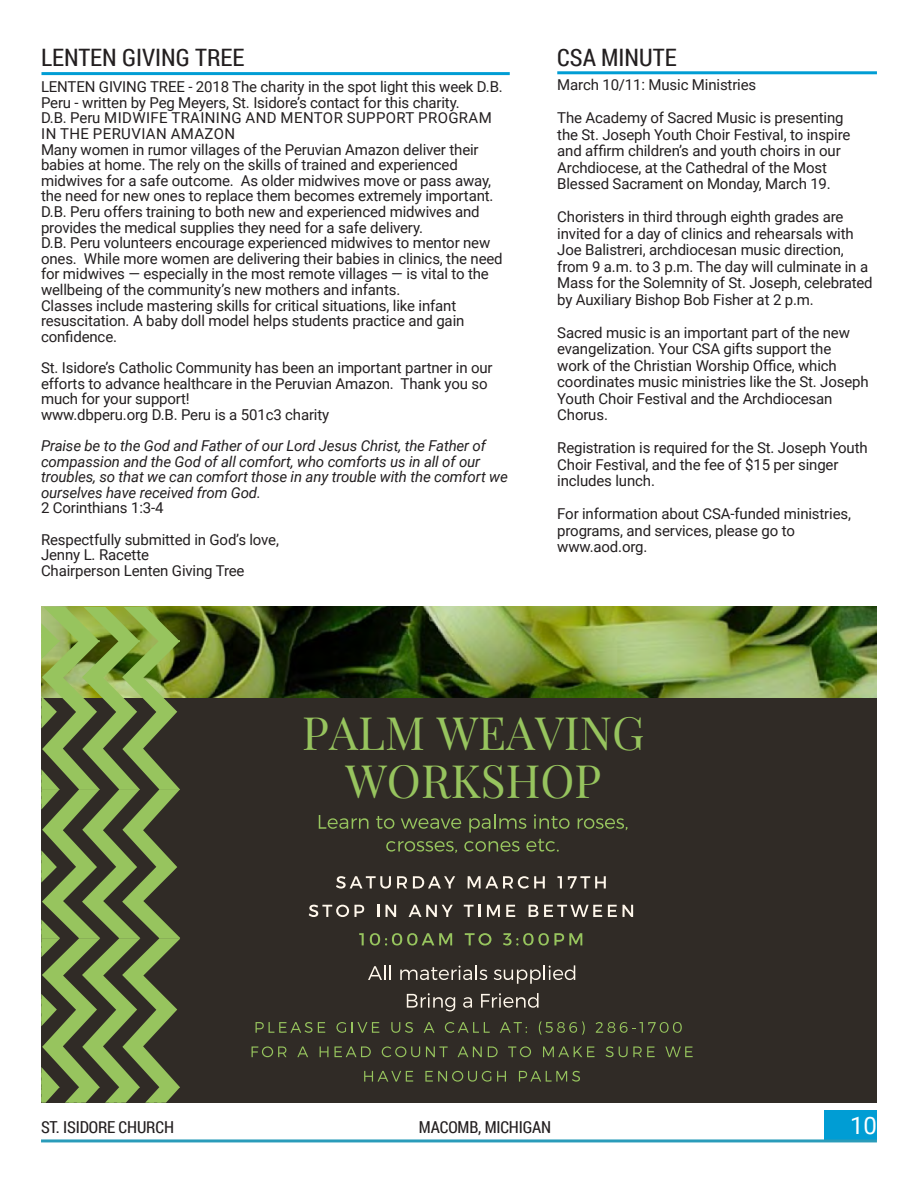
<style>
.page{position:relative;width:918px;height:1188px;background:#fff}
.page>*{position:absolute;margin:0;border:0;box-sizing:border-box;transform-origin:0 0}
.t1{font:45.9px/48px "Playfair Display";color:#97c45e;text-align:center}
.HEADING{font:24px "Roboto Condensed";color:#231f20}
.t2{font:24px "Roboto";color:#fff}
.t3{font:16.5px "Roboto Condensed";letter-spacing:-.01em;color:#231f20}
.t4{font:15px/16.5px "Roboto";letter-spacing:-.01em;color:#231f20}
.t5{font:italic 15px/15.6px "Roboto";letter-spacing:-.01em;color:#231f20}
</style>
<div class="page">
<div style="left:825px;top:1111px;width:52px;height:29px;background:#009dd4"></div>
<hr style="left:41px;top:1139px;width:836px;height:3px;background:#2a9cba">
<hr style="left:41px;top:72px;width:469px;height:3px;background:#009dd4">
<hr style="left:557px;top:71px;width:320px;height:3px;background:#009dd4">
<div style="left:41px;top:607px;width:836px;height:496px;background:#302b26"></div>
<svg style="left:368px;top:965px;width:23px;height:15px"></svg>
<svg style="left:400px;top:965px;width:87px;height:15px"></svg>
<svg style="left:494px;top:965px;width:81px;height:19px"></svg>
<svg style="left:407px;top:993px;width:48px;height:18px"></svg>
<svg style="left:463px;top:997px;width:9px;height:11px"></svg>
<svg style="left:481px;top:993px;width:58px;height:15px"></svg>
<svg style="left:336px;top:876px;width:55px;height:13px"></svg>
<svg style="left:397px;top:876px;width:10px;height:12px"></svg>
<svg style="left:413px;top:876px;width:42px;height:12px"></svg>
<svg style="left:468px;top:876px;width:77px;height:13px"></svg>
<svg style="left:557px;top:876px;width:5px;height:12px"></svg>
<svg style="left:568px;top:876px;width:38px;height:12px"></svg>
<svg style="left:309px;top:905px;width:55px;height:12px"></svg>
<svg style="left:377px;top:905px;width:2px;height:12px"></svg>
<svg style="left:386px;top:905px;width:10px;height:12px"></svg>
<svg style="left:409px;top:905px;width:44px;height:12px"></svg>
<svg style="left:464px;top:905px;width:17px;height:12px"></svg>
<svg style="left:487px;top:905px;width:13px;height:12px"></svg>
<svg style="left:506px;top:905px;width:9px;height:12px"></svg>
<svg style="left:529px;top:905px;width:9px;height:12px"></svg>
<svg style="left:544px;top:905px;width:58px;height:12px"></svg>
<svg style="left:608px;top:905px;width:9px;height:12px"></svg>
<svg style="left:623px;top:905px;width:10px;height:12px"></svg>
<svg style="left:359px;top:933px;width:5px;height:12px"></svg>
<svg style="left:370px;top:933px;width:82px;height:13px"></svg>
<svg style="left:465px;top:933px;width:26px;height:13px"></svg>
<svg style="left:503px;top:933px;width:79px;height:13px"></svg>
<svg style="left:256px;top:1022px;width:69px;height:11px"></svg>
<svg style="left:336px;top:1022px;width:10px;height:11px"></svg>
<svg style="left:352px;top:1022px;width:27px;height:11px"></svg>
<svg style="left:391px;top:1022px;width:22px;height:11px"></svg>
<svg style="left:424px;top:1022px;width:10px;height:11px"></svg>
<svg style="left:445px;top:1022px;width:45px;height:11px"></svg>
<svg style="left:500px;top:1022px;width:27px;height:11px"></svg>
<svg style="left:539px;top:1021px;width:46px;height:14px"></svg>
<svg style="left:596px;top:1022px;width:86px;height:11px"></svg>
<svg style="left:252px;top:1046px;width:35px;height:11px"></svg>
<svg style="left:297px;top:1046px;width:11px;height:11px"></svg>
<svg style="left:320px;top:1046px;width:51px;height:11px"></svg>
<svg style="left:382px;top:1046px;width:38px;height:11px"></svg>
<svg style="left:426px;top:1046px;width:22px;height:11px"></svg>
<svg style="left:458px;top:1046px;width:24px;height:11px"></svg>
<svg style="left:488px;top:1046px;width:10px;height:11px"></svg>
<svg style="left:508px;top:1046px;width:23px;height:11px"></svg>
<svg style="left:543px;top:1046px;width:52px;height:11px"></svg>
<svg style="left:606px;top:1046px;width:49px;height:11px"></svg>
<svg style="left:665px;top:1046px;width:28px;height:11px"></svg>
<svg style="left:364px;top:1071px;width:49px;height:11px"></svg>
<svg style="left:425px;top:1071px;width:66px;height:11px"></svg>
<svg style="left:497px;top:1071px;width:9px;height:11px"></svg>
<svg style="left:519px;top:1071px;width:61px;height:11px"></svg>
<img style="left:180px;top:607px;width:697px;height:90px">
<svg style="left:319px;top:815px;width:49px;height:14px"></svg>
<svg style="left:376px;top:816px;width:18px;height:13px"></svg>
<svg style="left:401px;top:818px;width:60px;height:11px"></svg>
<svg style="left:469px;top:814px;width:57px;height:19px"></svg>
<svg style="left:534px;top:814px;width:36px;height:15px"></svg>
<svg style="left:578px;top:818px;width:50px;height:12px"></svg>
<svg style="left:386px;top:841px;width:71px;height:12px"></svg>
<svg style="left:464px;top:841px;width:56px;height:11px"></svg>
<svg style="left:526px;top:839px;width:33px;height:13px"></svg>
<svg style="left:41px;top:607px;width:139px;height:496px"></svg>
<p class="HEADING" style="left:41px;top:41px;width:205px">LENTEN GIVING TREE</p>
<p class="t4" style="left:41px;top:79px;width:463px;line-height:15.6px">LENTEN GIVING TREE - 2018 The charity in the spot light this week D.B.<br>Peru - written by Peg Meyers, St. Isidore’s contact for this charity.<br>D.B. Peru MIDWIFE TRAINING AND MENTOR SUPPORT PROGRAM IN THE PERUVIAN AMAZON</p>
<p class="t4" style="left:41px;top:141px;width:454px;line-height:15.6px">Many women in rumor villages of the Peruvian Amazon deliver their babies at home. The rely on the skills of trained and experienced midwives for a safe outcome. As older midwives move or pass away, the need for new ones to replace them becomes extremely important.</p>
<p class="t4" style="left:41px;top:203px;width:440px;line-height:15.6px">D.B. Peru offers training to both new and experienced midwives and provides the medical supplies they need for a safe delivery.</p>
<p class="t4" style="left:41px;top:235px;width:463px;line-height:15.6px">D.B. Peru volunteers encourage experienced midwives to mentor new ones. While more women are delivering their babies in clinics, the need for midwives — especially in the most remote villages — is vital to the wellbeing of the community’s new mothers and infants.</p>
<p class="t4" style="left:41px;top:297px;width:425px;line-height:15.6px">Classes include mastering skills for critical situations, like infant resuscitation. A baby doll model helps students practice and gain confidence.</p>
<p class="t4" style="left:41px;top:359px;width:453px;line-height:15.6px">St. Isidore’s Catholic Community has been an important partner in our efforts to advance healthcare in the Peruvian Amazon. Thank you so much for your support!</p>
<p class="t4" style="left:41px;top:406px;width:290px">www.dbperu.org D.B. Peru is a 501c3 charity</p>
<p class="t5" style="left:41px;top:437px;width:468px">Praise be to the God and Father of our Lord Jesus Christ, the Father of compassion and the God of all comfort, who comforts us in all of our troubles, so that we can comfort those in any trouble with the comfort we ourselves have received from God.</p>
<p class="t4" style="left:41px;top:499px;width:124px">2 Corinthians 1:3-4</p>
<p class="t4" style="left:41px;top:531px;width:240px">Respectfully submitted in God’s love,</p>
<p class="t4" style="left:41px;top:546px;width:110px">Jenny L. Racette</p>
<p class="t4" style="left:41px;top:562px;width:205px">Chairperson Lenten Giving Tree</p>
<p class="HEADING" style="left:557px;top:41px;width:121px">CSA MINUTE</p>
<p class="t4" style="left:557px;top:76px;width:201px">March 10/11: Music Ministries</p>
<p class="t4" style="left:557px;top:109px;width:295px">The Academy of Sacred Music is presenting the St. Joseph Youth Choir Festival, to inspire and affirm children’s and youth choirs in our Archdiocese, at the Cathedral of the Most Blessed Sacrament on Monday, March 19.</p>
<p class="t4" style="left:557px;top:208px;width:317px">Choristers in third through eighth grades are invited for a day of clinics and rehearsals with Joe Balistreri, archdiocesan music direction, from 9 a.m. to 3 p.m. The day will culminate in a Mass for the Solemnity of St. Joseph, celebrated by Auxiliary Bishop Bob Fisher at 2 p.m.</p>
<p class="t4" style="left:557px;top:323px;width:313px">Sacred music is an important part of the new evangelization. Your CSA gifts support the<br>work of the Christian Worship Office, which coordinates music ministries like the St. Joseph Youth Choir Festival and the Archdiocesan Chorus.</p>
<p class="t4" style="left:557px;top:439px;width:312px">Registration is required for the St. Joseph Youth<br>Choir Festival, and the fee of $15 per singer includes lunch.</p>
<p class="t4" style="left:557px;top:505px;width:295px">For information about CSA-funded ministries, programs, and services, please go to www.aod.org.</p>
<p class="t1" style="left:302px;top:708px;width:344px">PALM WEAVING<br>WORKSHOP</p>
<p class="t3" style="left:41px;top:1116px;width:135px">ST. ISIDORE CHURCH</p>
<p class="t3" style="left:419px;top:1116px;width:134px">MACOMB, MICHIGAN</p>
<h2 class="t2" style="left:850px;top:1109px;width:28px">10</h2>
</div>
